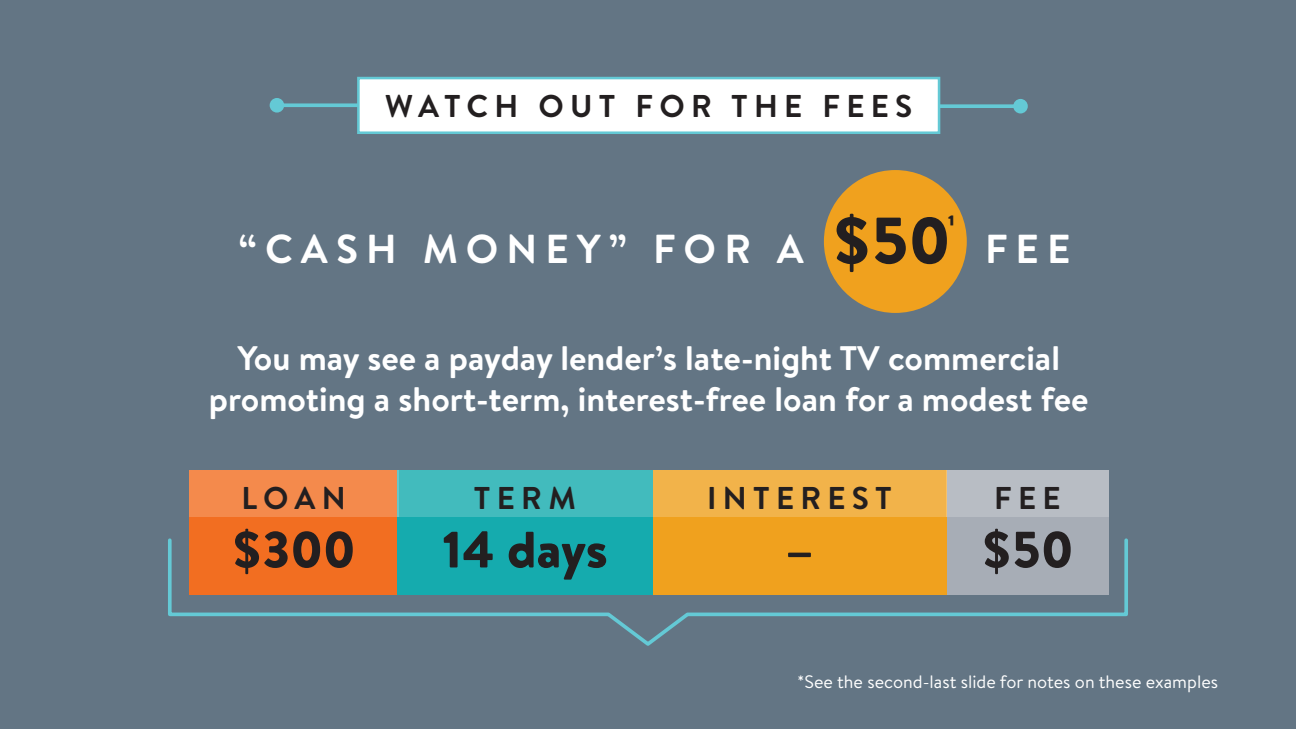
<style>
.page{position:relative;width:1296px;height:729px;background:#637584}
.page>*{position:absolute;margin:0;border:0;box-sizing:border-box;transform-origin:0 0}
.t1{font:900 51px "Brandon Text";color:#231f20}
.t2{font:700 40.5px "Brandon Text";letter-spacing:.2em;color:#fff}
.t3{font:700 34.05px/40.8px "Brandon Text";color:#fff;text-align:center}
.t4{font:700 31.5px "Brandon Text";letter-spacing:.2em;color:#231f20}
.t5{font:18px "Brandon Text";color:#fff}
.s1{font-weight:900;font-size:65.55px;color:#231f20}
</style>
<div class="page">
<svg style="left:168px;top:538px;width:960px;height:108px"></svg>
<div style="left:189px;top:470px;width:209px;height:124px;background:#f26e21"></div>
<div style="left:946px;top:470px;width:163px;height:124px;background:#a7adb6"></div>
<div style="left:397px;top:470px;width:256px;height:124px;background:#15abae"></div>
<div style="left:653px;top:470px;width:293px;height:124px;background:#f0a11e"></div>
<div style="left:189px;top:470px;width:209px;height:47px;background:#f48a4c"></div>
<div style="left:946px;top:470px;width:163px;height:47px;background:#b8bdc4"></div>
<div style="left:397px;top:470px;width:256px;height:47px;background:#42bbbd"></div>
<div style="left:653px;top:470px;width:293px;height:47px;background:#f2b34a"></div>
<svg style="left:940px;top:104px;width:73px;height:4px"></svg>
<div style="left:1013px;top:99px;width:15px;height:14px;background:#64c9d5;border-radius:50%"></div>
<svg style="left:284px;top:103px;width:73px;height:4px"></svg>
<div style="left:270px;top:98px;width:14px;height:15px;background:#64c9d5;border-radius:50%"></div>
<div style="left:357px;top:77px;width:583px;height:57px;background:#fff;border:3px solid #64c9d5"></div>
<div style="left:824px;top:170px;width:143px;height:143px;background:#f0a11e;border-radius:50%"></div>
<p class="t4" style="left:385px;top:84px;width:529px">WATCH OUT FOR THE FEES</p>
<p class="t2" style="left:239px;top:221px;width:718px">“CASH MONEY” FOR A <span class="s1">$50</span><sup>1</sup></p>
<p class="t2" style="left:985px;top:221px;width:87px">FEE</p>
<p class="t3" style="left:209px;top:337px;width:881px">You may see a payday lender’s late-night TV commercial promoting a short-term, interest-free loan for a modest fee</p>
<p class="t4" style="left:242px;top:476px;width:106px">LOAN</p>
<h1 class="t1" style="left:232px;top:514px;width:125px">$300</h1>
<p class="t4" style="left:474px;top:476px;width:104px">TERM</p>
<h1 class="t1" style="left:442px;top:514px;width:167px">14 days</h1>
<p class="t4" style="left:707px;top:476px;width:186px">INTEREST</p>
<h1 class="t1" style="left:786px;top:514px;width:29px">–</h1>
<p class="t4" style="left:994px;top:476px;width:68px">FEE</p>
<h1 class="t1" style="left:981px;top:514px;width:94px">$50</h1>
<p class="t5" style="left:797px;top:669px;width:422px">*See the second-last slide for notes on these examples</p>
</div>
